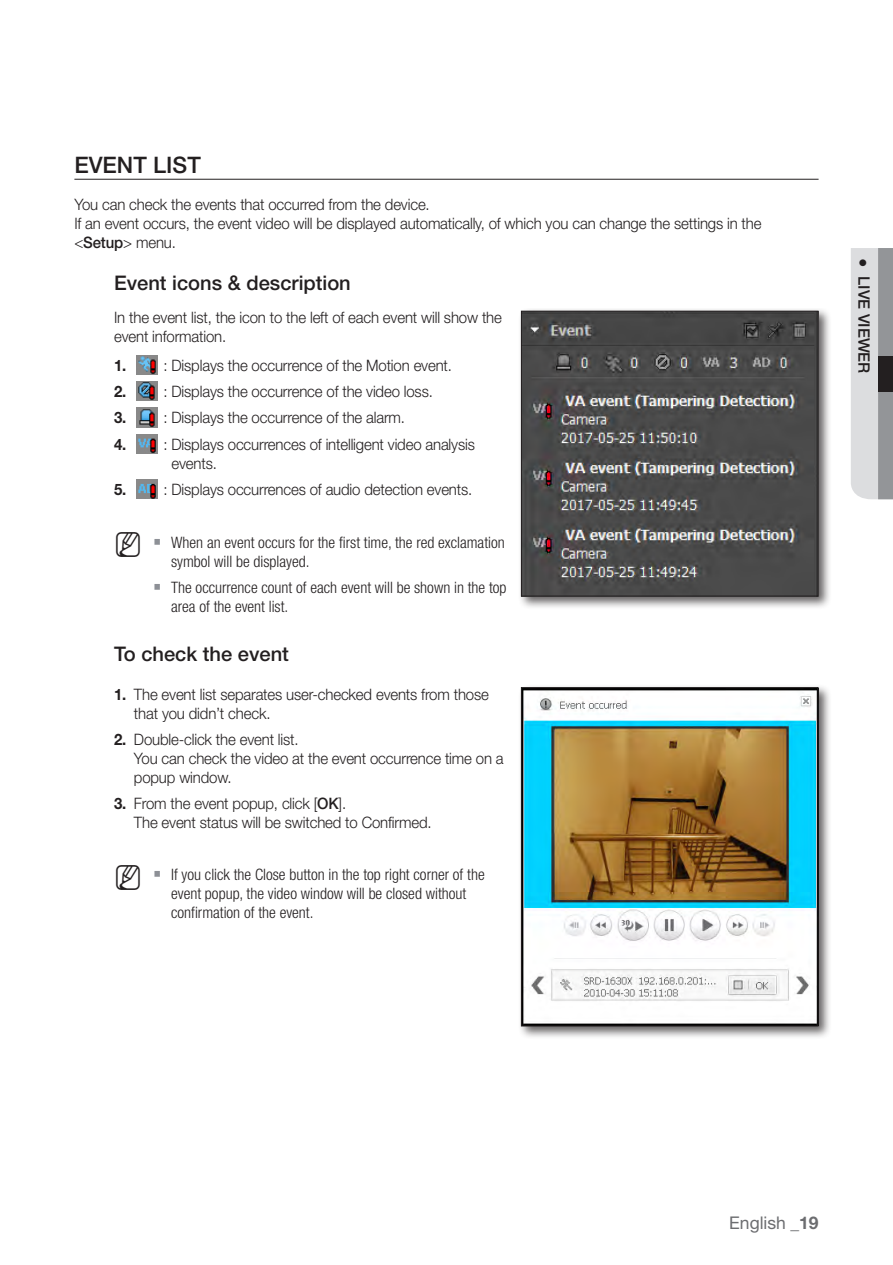
<style>
.page{position:relative;width:893px;height:1265px;background:#fff}
.page>*{position:absolute;margin:0;border:0;box-sizing:border-box;transform-origin:0 0}
.t1{font:500 22.75px "Helvetica Neue cp";color:#231f20}
.t2{font:500 20.12px "Helvetica Neue cp";color:#231f20}
.t3{font:17.5px "Helvetica Neue cp";color:#6c6d70}
.t4{font:300 15.75px/18.9px "Helvetica Neue cp";letter-spacing:-.01em;color:#231f20;scale:.95 1}
.t5{font:300 condensed 15.75px/18.9px "Helvetica Neue cp";color:#231f20}
.t6{font:500 15.75px "Helvetica Neue cp";color:#231f20}
.s1{font-weight:500}
.s2{font-weight:700}
.s3{font-family:"SIBD P1400";font-weight:400;font-stretch:normal;font-size:28px}
.s4{font-family:"SI Icon HR755";font-weight:400;font-stretch:normal;font-size:17.5px;color:#8d9096}
</style>
<div class="page">
<svg style="left:851px;top:248px;width:42px;height:251px;background:#c6c7c9"></svg>
<div style="left:878px;top:356px;width:15px;height:36px;background:#231f20"></div>
<hr style="left:74px;top:179px;width:745px;height:1px;background:#231f20">
<img style="left:136px;top:355px;width:21px;height:19px">
<img style="left:136px;top:382px;width:21px;height:19px">
<img style="left:136px;top:408px;width:21px;height:19px">
<img style="left:136px;top:434px;width:21px;height:19px">
<img style="left:136px;top:479px;width:21px;height:20px">
<div style="left:518px;top:308px;width:314px;height:301px;background:#231f20;opacity:.7"></div>
<img style="left:520px;top:310px;width:299px;height:287px">
<div style="left:518px;top:684px;width:314px;height:356px;background:#231f20;opacity:.7"></div>
<svg style="left:520px;top:687px;width:299px;height:340px"></svg>
<h1 class="t1" style="left:74px;top:152px;width:128px">Event List</h1>
<p class="t4" style="left:74px;top:195px;width:725px">You can check the events that occurred from the device.<br>If an event occurs, the event video will be displayed automatically, of which you can change the settings in the &lt;<span class="s1">Setup</span>&gt; menu.</p>
<p class="t2" style="left:114px;top:271px;width:238px">Event icons &amp; description</p>
<p class="t4" style="left:114px;top:308px;width:410px">In the event list, the icon to the left of each event will show the event information.</p>
<p class="t4" style="left:114px;top:356px;width:357px"><span class="s2">1.</span> : Displays the occurrence of the Motion event.</p>
<p class="t4" style="left:114px;top:382px;width:337px"><span class="s2">2.</span> : Displays the occurrence of the video loss.</p>
<p class="t4" style="left:114px;top:409px;width:308px"><span class="s2">3.</span> : Displays the occurrence of the alarm.</p>
<p class="t4" style="left:172px;top:435px;width:321px;text-indent:-57px"><span class="s2">4.</span> : Displays occurrences of intelligent video analysis events.</p>
<p class="t4" style="left:114px;top:480px;width:379px"><span class="s2">5.</span> : Displays occurrences of audio detection events.</p>
<p class="t5" style="left:171px;top:533px;width:335px;text-indent:-57px"><span class="s3">M</span> <span class="s4">`</span> When an event occurs for the first time, the red exclamation symbol will be displayed.</p>
<p class="t5" style="left:171px;top:578px;width:337px;text-indent:-17px"><span class="s4">`</span> The occurrence count of each event will be shown in the top area of the event list.</p>
<p class="t2" style="left:114px;top:643px;width:176px">To check the event</p>
<p class="t4" style="left:134px;top:685px;width:375px;text-indent:-20px"><span class="s2">1.</span> The event list separates user-checked events from those that you didn’t check.</p>
<p class="t4" style="left:134px;top:730px;width:391px;text-indent:-20px"><span class="s2">2.</span> Double-click the event list.<br>You can check the video at the event occurrence time on a popup window.</p>
<p class="t4" style="left:134px;top:794px;width:315px;text-indent:-20px"><span class="s2">3.</span> From the event popup, click [<span class="s1">OK</span>].<br>The event status will be switched to Confirmed.</p>
<p class="t5" style="left:171px;top:866px;width:315px;text-indent:-57px"><span class="s3">M</span> <span class="s4">`</span> If you click the Close button in the top right corner of the event popup, the video window will be closed without confirmation of the event.</p>
<p class="t6" style="left:873px;top:258px;width:117px;rotate:90deg">● live viewer</p>
<p class="t3" style="left:729px;top:1213px;width:91px">English <span class="s2">_19</span></p>
</div>
